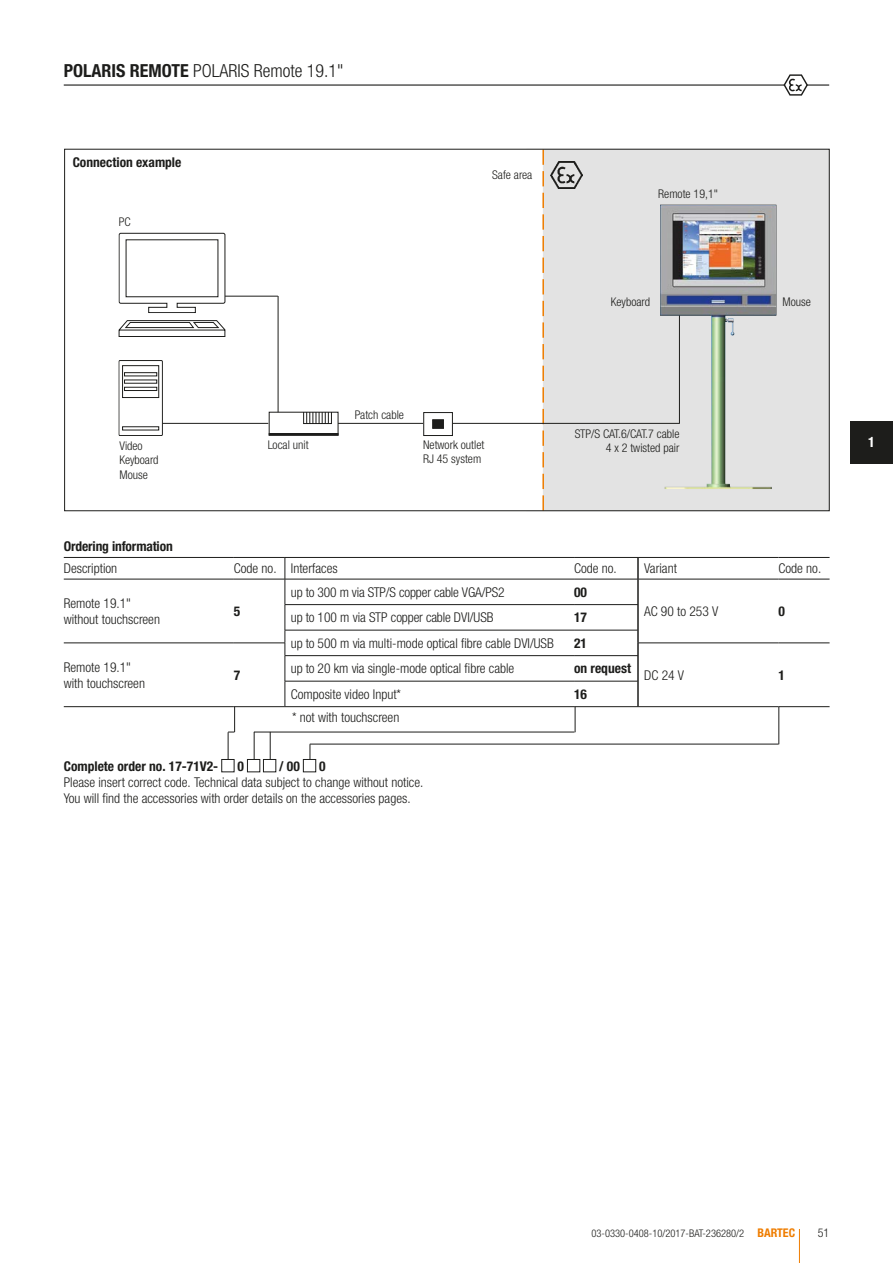
<style>
.page{position:relative;width:893px;height:1263px;background:#fff}
.page>*{position:absolute;margin:0;border:0;box-sizing:border-box;transform-origin:0 0}
.t1{font:300 condensed 18px "Helvetica Neue LTW1 G";color:#1d1d1b}
.t2{font:700 condensed 14.25px "Helvetica Neue LTW1 G";color:#fff}
.t3{font:300 condensed 13.5px/16.2px "Helvetica Neue LTW1 G";color:#1d1d1b}
.t4{font:700 condensed 13.5px "Helvetica Neue LTW1 G";color:#1d1d1b}
.t5{font:300 condensed 12px/14.4px "Helvetica Neue LTW1 G";color:#1d1d1b}
.t6{font:300 condensed 10.5px "Helvetica Neue LTW1 G";color:#1d1d1b}
.s1{font-weight:700}
.s2{font-weight:700;font-size:12px;color:#ef7d00}
</style>
<div class="page">
<div style="left:526px;top:149px;width:304px;height:362px;background:#e3e3e3;border:2px solid #e3e3e3"></div>
<div style="left:65px;top:149px;width:477px;height:362px;background:#fff"></div>
<img style="left:551px;top:162px;width:31px;height:26px">
<svg style="left:542px;top:151px;width:2px;height:358px"></svg>
<hr style="left:162px;top:423px;width:106px;height:1px;background:#1d1d1b">
<hr style="left:338px;top:423px;width:85px;height:1px;background:#1d1d1b">
<hr style="left:453px;top:423px;width:227px;height:1px;background:#1d1d1b">
<hr style="left:278px;top:296px;width:1px;height:116px;background:#1d1d1b">
<hr style="left:225px;top:296px;width:53px;height:1px;background:#1d1d1b">
<svg style="left:303px;top:414px;width:29px;height:10px"></svg>
<div style="left:269px;top:433px;width:69px;height:2px;border:1px solid #1d1d1b"></div>
<div style="left:423px;top:412px;width:30px;height:24px;border:1px solid #1d1d1b"></div>
<div style="left:432px;top:419px;width:12px;height:10px;background:#1d1d1b;border:1px solid #1d1d1b"></div>
<svg style="left:119px;top:233px;width:106px;height:80px"></svg>
<svg style="left:119px;top:320px;width:106px;height:17px"></svg>
<svg style="left:118px;top:360px;width:45px;height:76px"></svg>
<img style="left:660px;top:205px;width:116px;height:284px">
<hr style="left:64px;top:84px;width:765px;height:2px;background:#1d1d1b">
<svg style="left:783px;top:74px;width:25px;height:22px"></svg>
<div style="left:850px;top:421px;width:43px;height:42px;background:#1d1d1b"></div>
<hr style="left:799px;top:1229px;width:1px;height:34px;background:#ef7d00">
<svg style="left:254px;top:733px;width:1px;height:26px"></svg>
<svg style="left:270px;top:733px;width:1px;height:26px"></svg>
<svg style="left:310px;top:745px;width:1px;height:14px"></svg>
<hr style="left:575px;top:608px;width:1px;height:124px;background:#1d1d1b">
<hr style="left:779px;top:608px;width:1px;height:136px;background:#1d1d1b">
<hr style="left:234px;top:578px;width:1px;height:154px;background:#1d1d1b">
<hr style="left:254px;top:732px;width:320px;height:1px;background:#1d1d1b">
<hr style="left:310px;top:744px;width:469px;height:1px;background:#1d1d1b">
<svg style="left:228px;top:732px;width:6px;height:27px"></svg>
<div style="left:222px;top:759px;width:12px;height:13px;border:1px solid #1d1d1b"></div>
<div style="left:247px;top:759px;width:13px;height:13px;border:1px solid #1d1d1b"></div>
<div style="left:263px;top:759px;width:13px;height:13px;border:1px solid #1d1d1b"></div>
<div style="left:303px;top:759px;width:13px;height:13px;border:1px solid #1d1d1b"></div>
<svg style="left:64px;top:558px;width:574px;height:148px"></svg>
<hr style="left:64px;top:579px;width:170px;height:1px;background:#1d1d1b">
<hr style="left:234px;top:579px;width:51px;height:1px;background:#1d1d1b">
<hr style="left:574px;top:579px;width:64px;height:1px;background:#1d1d1b">
<hr style="left:574px;top:604px;width:64px;height:1px;background:#1d1d1b">
<hr style="left:574px;top:630px;width:64px;height:1px;background:#1d1d1b">
<hr style="left:64px;top:643px;width:170px;height:1px;background:#1d1d1b">
<hr style="left:234px;top:643px;width:51px;height:1px;background:#1d1d1b">
<hr style="left:574px;top:655px;width:64px;height:1px;background:#1d1d1b">
<hr style="left:574px;top:681px;width:64px;height:1px;background:#1d1d1b">
<hr style="left:64px;top:706px;width:170px;height:1px;background:#1d1d1b">
<hr style="left:234px;top:706px;width:51px;height:1px;background:#1d1d1b">
<hr style="left:285px;top:706px;width:289px;height:1px;background:#1d1d1b">
<hr style="left:574px;top:706px;width:64px;height:1px;background:#1d1d1b">
<hr style="left:64px;top:557px;width:170px;height:1px;background:#1d1d1b">
<hr style="left:234px;top:557px;width:51px;height:1px;background:#1d1d1b">
<hr style="left:285px;top:557px;width:289px;height:1px;background:#1d1d1b">
<hr style="left:574px;top:557px;width:64px;height:1px;background:#1d1d1b">
<hr style="left:285px;top:579px;width:289px;height:1px;background:#1d1d1b">
<hr style="left:285px;top:604px;width:289px;height:1px;background:#1d1d1b">
<hr style="left:285px;top:630px;width:289px;height:1px;background:#1d1d1b">
<hr style="left:285px;top:655px;width:289px;height:1px;background:#1d1d1b">
<hr style="left:285px;top:681px;width:289px;height:1px;background:#1d1d1b">
<svg style="left:285px;top:558px;width:1px;height:148px"></svg>
<svg style="left:638px;top:557px;width:192px;height:150px"></svg>
<hr style="left:638px;top:579px;width:1px;height:64px;background:#1d1d1b">
<hr style="left:638px;top:643px;width:1px;height:63px;background:#1d1d1b">
<h1 class="t1" style="left:64px;top:60px;width:281px"><span class="s1">POLARIS REMOTE</span> POLARIS Remote 19.1"</h1>
<p class="t4" style="left:73px;top:154px;width:110px">Connection example</p>
<p class="t5" style="left:119px;top:215px;width:13px">PC</p>
<p class="t5" style="left:492px;top:168px;width:42px">Safe area</p>
<p class="t5" style="left:120px;top:438px;width:40px">Video<br>Keyboard<br>Mouse</p>
<p class="t5" style="left:268px;top:438px;width:42px">Local unit</p>
<p class="t5" style="left:355px;top:407px;width:51px">Patch cable</p>
<p class="t5" style="left:423px;top:438px;width:63px">Network outlet<br>RJ 45 system</p>
<p class="t5" style="left:658px;top:186px;width:61px">Remote 19,1"</p>
<p class="t5" style="left:611px;top:295px;width:41px">Keyboard</p>
<p class="t5" style="left:782px;top:295px;width:30px">Mouse</p>
<p class="t5" style="left:575px;top:426px;width:106px;text-align:right">STP/S CAT.6/CAT.7 cable<br>4 x 2 twisted pair</p>
<p class="t4" style="left:64px;top:539px;width:111px">Ordering information</p>
<p class="t3" style="left:64px;top:560px;width:55px">Description</p>
<p class="t3" style="left:234px;top:560px;width:105px">Code no. Interfaces</p>
<p class="t3" style="left:574px;top:560px;width:44px">Code no.</p>
<p class="t3" style="left:64px;top:595px;width:98px">Remote 19.1" without touchscreen</p>
<p class="t4" style="left:234px;top:603px;width:8px">5</p>
<p class="t3" style="left:291px;top:584px;width:215px">up to 300 m via STP/S copper cable VGA/PS2</p>
<p class="t4" style="left:574px;top:584px;width:14px">00</p>
<p class="t3" style="left:291px;top:609px;width:204px">up to 100 m via STP copper cable DVI/USB</p>
<p class="t4" style="left:574px;top:609px;width:14px">17</p>
<p class="t3" style="left:291px;top:635px;width:264px">up to 500 m via multi-mode optical fibre cable DVI/USB</p>
<p class="t4" style="left:574px;top:635px;width:14px">21</p>
<p class="t3" style="left:64px;top:659px;width:83px">Remote 19.1" with touchscreen</p>
<p class="t4" style="left:234px;top:667px;width:8px">7</p>
<p class="t3" style="left:291px;top:660px;width:225px">up to 20 km via single-mode optical fibre cable</p>
<p class="t4" style="left:574px;top:660px;width:58px">on request</p>
<p class="t3" style="left:291px;top:686px;width:112px">Composite video Input*</p>
<p class="t4" style="left:574px;top:686px;width:14px">16</p>
<p class="t3" style="left:292px;top:709px;width:109px">* not with touchscreen</p>
<p class="t3" style="left:644px;top:560px;width:34px">Variant</p>
<p class="t3" style="left:778px;top:560px;width:44px">Code no.</p>
<p class="t3" style="left:644px;top:603px;width:76px">AC 90 to 253 V</p>
<p class="t4" style="left:778px;top:603px;width:8px">0</p>
<p class="t3" style="left:644px;top:667px;width:41px">DC 24 V</p>
<p class="t4" style="left:778px;top:667px;width:8px">1</p>
<p class="t4" style="left:64px;top:758px;width:156px">Complete order no. 17-71V2-</p>
<p class="t4" style="left:238px;top:758px;width:8px">0</p>
<p class="t4" style="left:279px;top:758px;width:22px">/ 00</p>
<p class="t4" style="left:319px;top:758px;width:8px">0</p>
<p class="t3" style="left:64px;top:774px;width:361px">Please insert correct code. Technical data subject to change without notice.<br>You will find the accessories with order details on the accessories pages.</p>
<p class="t2" style="left:868px;top:434px;width:8px">1</p>
<p class="t6" style="left:591px;top:1227px;width:205px">03-0330-0408-10/2017-BAT-236280/2 <span class="s2">BARTEC</span></p>
<p class="t5" style="left:818px;top:1226px;width:13px">51</p>
</div>
